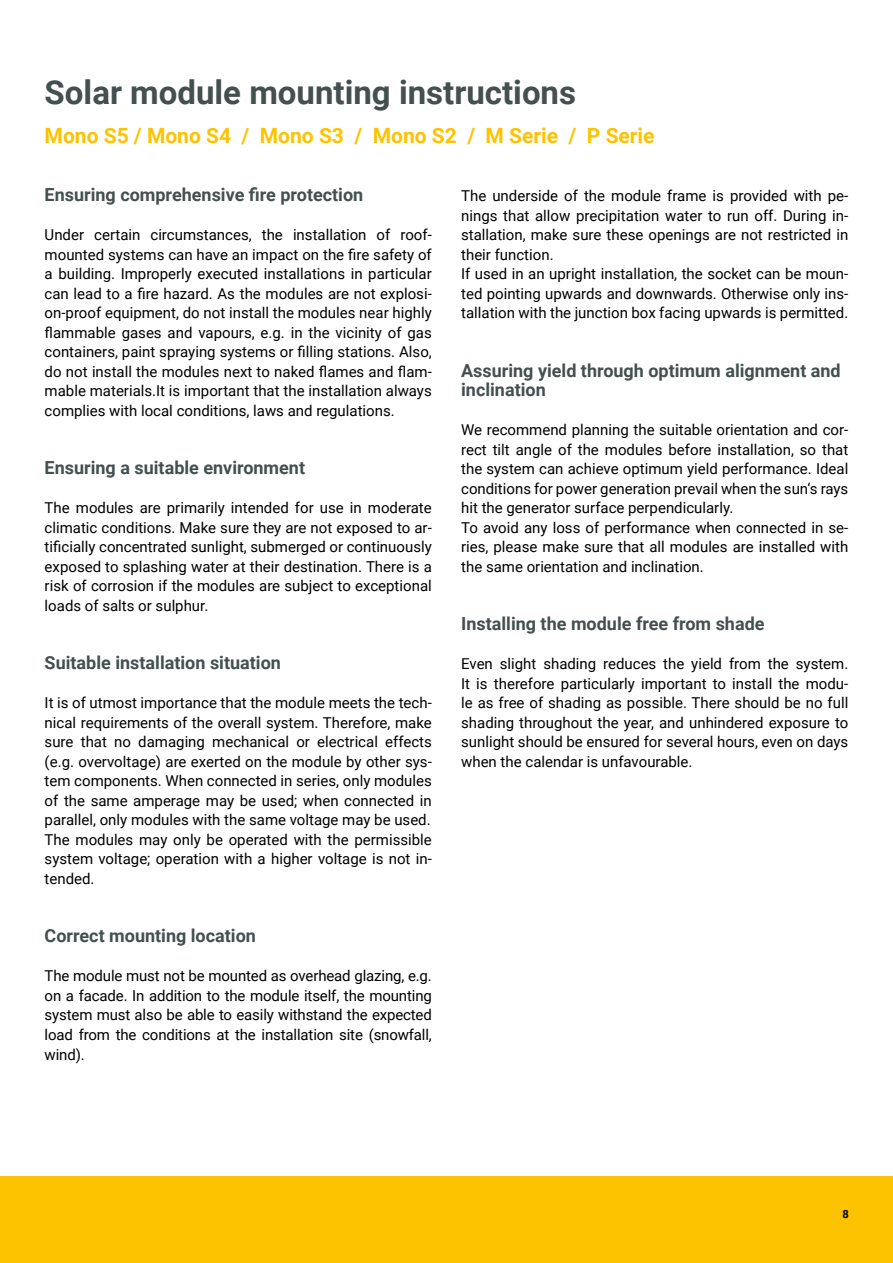
<style>
.page{position:relative;width:893px;height:1263px;background:#fff}
.page>*{position:absolute;margin:0;border:0;box-sizing:border-box;transform-origin:0 0}
.t1{font:700 33px "Roboto";color:#444f50}
.t2{font:700 21px "Roboto";color:#fdc300}
.t3{font:700 18px/19.5px "Roboto";color:#444f50}
.t4{font:15px/19.5px "Roboto";color:#000;text-align:justify}
.t5{font:700 11.25px "Roboto";color:#000}
</style>
<div class="page">
<div style="left:0;top:1176px;width:893px;height:87px;background:#fdc300"></div>
<h1 class="t1" style="left:45px;top:69px;width:533px">Solar module mounting instructions</h1>
<h2 class="t2" style="left:45px;top:121px;width:611px">Mono S5 / Mono S4 / Mono S3 / Mono S2 / M Serie / P Serie</h2>
<p class="t3" style="left:45px;top:185px;width:320px">Ensuring comprehensive fire protection</p>
<p class="t4" style="left:45px;top:225px;width:389px">Under certain circumstances, the installation of roof&shy;mounted systems can have an impact on the fire safety of a building. Improperly executed installations in particular can lead to a fire hazard. As the modules are not explosi&shy;on-proof equipment, do not install the modules near highly flammable gases and vapours, e.g. in the vicinity of gas containers, paint spraying systems or filling stations. Also, do not install the modules next to naked flames and flam&shy;mable materials.It is important that the installation always complies with local conditions, laws and regulations.</p>
<p class="t3" style="left:45px;top:458px;width:262px">Ensuring a suitable environment</p>
<p class="t4" style="left:45px;top:498px;width:389px">The modules are primarily intended for use in moderate climatic conditions. Make sure they are not exposed to ar&shy;tificially concentrated sunlight, submerged or continuously exposed to splashing water at their destination. There is a risk of corrosion if the modules are subject to exceptional loads of salts or sulphur.</p>
<p class="t3" style="left:45px;top:653px;width:238px">Suitable installation situation</p>
<p class="t4" style="left:45px;top:693px;width:389px">It is of utmost importance that the module meets the tech&shy;nical requirements of the overall system. Therefore, make sure that no damaging mechanical or electrical effects (e.g. overvoltage) are exerted on the module by other sys&shy;tem components. When connected in series, only modules of the same amperage may be used; when connected in parallel, only modules with the same voltage may be used.<br>The modules may only be operated with the permissible system voltage; operation with a higher voltage is not in&shy;tended.</p>
<p class="t3" style="left:45px;top:926px;width:213px">Correct mounting location</p>
<p class="t4" style="left:45px;top:966px;width:389px">The module must not be mounted as overhead glazing, e.g. on a facade. In addition to the module itself, the mounting system must also be able to easily withstand the expected load from the conditions at the installation site (snowfall, wind).</p>
<p class="t4" style="left:461px;top:186px;width:389px;text-align:left">The underside of the module frame is provided with pe&shy;nings that allow precipitation water to run off. During in&shy;stallation, make sure these openings are not restricted in their function.<br>If used in an upright installation, the socket can be moun&shy;ted pointing upwards and downwards. Otherwise only ins&shy;tallation with the junction box facing upwards is permitted.</p>
<p class="t3" style="left:461px;top:360px;width:381px">Assuring yield through optimum alignment and inclination</p>
<p class="t4" style="left:461px;top:420px;width:389px;text-align:left">We recommend planning the suitable orientation and cor&shy;rect tilt angle of the modules before installation, so that the system can achieve optimum yield performance. Ideal conditions for power generation prevail when the sun‘s rays hit the generator surface perpendicularly.<br>To avoid any loss of performance when connected in se&shy;ries, please make sure that all modules are installed with the same orientation and inclination.</p>
<p class="t3" style="left:461px;top:614px;width:305px">Installing the module free from shade</p>
<p class="t4" style="left:461px;top:654px;width:389px">Even slight shading reduces the yield from the system.<br>It is therefore particularly important to install the modu&shy;le as free of shading as possible. There should be no full shading throughout the year, and unhindered exposure to sunlight should be ensured for several hours, even on days when the calendar is unfavourable.</p>
<p class="t5" style="left:842px;top:1206px;width:8px">8</p>
</div>
